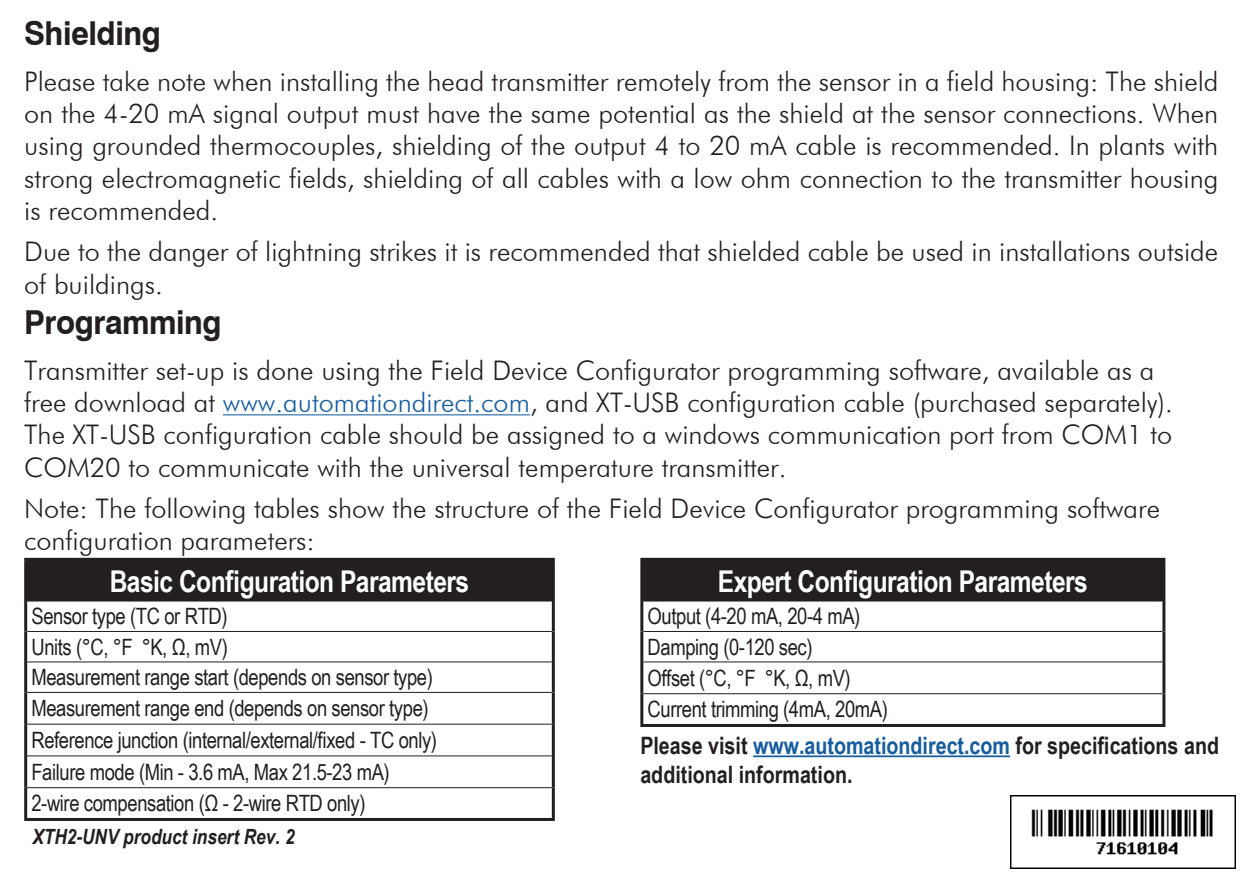
<style>
.page{position:relative;width:1253px;height:886px;background:#fff}
.page>*{position:absolute;margin:0;border:0;box-sizing:border-box;transform-origin:0 0}
.Small_Subhead{font:700 33px "Swiss 721 BT";letter-spacing:-.015em;color:#231f20;scale:.95 1}
.Table_Titles{font:700 30px "Arial Narrow";letter-spacing:-.02em;color:#fff}
.Body{font:300 27px/32.4px "Futura BT";color:#231f20}
.Call_Out{font:700 24px/28.8px "Arial Narrow";color:#231f20}
.Table_Body{font:22.5px "Arial Narrow";letter-spacing:-.02em;color:#231f20}
.Take-note{font:italic 700 21px "Arial Narrow";color:#231f20}
.s1{color:#175d9e}
</style>
<div class="page">
<hr style="left:223px;top:414px;width:307px;height:1px;background:#175d9e">
<div style="left:26px;top:559px;width:527px;height:42px;background:#231f20"></div>
<svg style="left:27px;top:601px;width:525px;height:217px"></svg>
<hr style="left:24px;top:558px;width:531px;height:3px;background:#231f20">
<hr style="left:24px;top:561px;width:3px;height:40px;background:#231f20">
<hr style="left:552px;top:561px;width:3px;height:40px;background:#231f20">
<hr style="left:24px;top:601px;width:3px;height:30px;background:#231f20">
<hr style="left:552px;top:601px;width:3px;height:30px;background:#231f20">
<hr style="left:24px;top:631px;width:3px;height:31px;background:#231f20">
<hr style="left:552px;top:631px;width:3px;height:31px;background:#231f20">
<hr style="left:24px;top:662px;width:3px;height:30px;background:#231f20">
<hr style="left:552px;top:662px;width:3px;height:30px;background:#231f20">
<hr style="left:24px;top:692px;width:3px;height:32px;background:#231f20">
<hr style="left:552px;top:692px;width:3px;height:32px;background:#231f20">
<hr style="left:24px;top:724px;width:3px;height:32px;background:#231f20">
<hr style="left:552px;top:724px;width:3px;height:32px;background:#231f20">
<hr style="left:24px;top:756px;width:3px;height:31px;background:#231f20">
<hr style="left:552px;top:756px;width:3px;height:31px;background:#231f20">
<hr style="left:24px;top:787px;width:3px;height:31px;background:#231f20">
<hr style="left:552px;top:787px;width:3px;height:31px;background:#231f20">
<hr style="left:24px;top:818px;width:531px;height:3px;background:#231f20">
<hr style="left:27px;top:631px;width:525px;height:1px;background:#231f20">
<hr style="left:27px;top:661px;width:525px;height:1px;background:#231f20">
<hr style="left:27px;top:692px;width:525px;height:1px;background:#231f20">
<hr style="left:27px;top:723px;width:525px;height:1px;background:#231f20">
<hr style="left:27px;top:755px;width:525px;height:1px;background:#231f20">
<hr style="left:27px;top:787px;width:525px;height:1px;background:#231f20">
<div style="left:642px;top:559px;width:522px;height:42px;background:#231f20"></div>
<svg style="left:643px;top:601px;width:519px;height:123px"></svg>
<hr style="left:640px;top:558px;width:525px;height:3px;background:#231f20">
<hr style="left:640px;top:561px;width:3px;height:40px;background:#231f20">
<hr style="left:1162px;top:561px;width:3px;height:40px;background:#231f20">
<hr style="left:640px;top:601px;width:3px;height:30px;background:#231f20">
<hr style="left:1162px;top:601px;width:3px;height:30px;background:#231f20">
<hr style="left:640px;top:631px;width:3px;height:31px;background:#231f20">
<hr style="left:1162px;top:631px;width:3px;height:31px;background:#231f20">
<hr style="left:640px;top:662px;width:3px;height:31px;background:#231f20">
<hr style="left:1162px;top:662px;width:3px;height:31px;background:#231f20">
<hr style="left:640px;top:693px;width:3px;height:31px;background:#231f20">
<hr style="left:1162px;top:693px;width:3px;height:31px;background:#231f20">
<hr style="left:640px;top:724px;width:525px;height:3px;background:#231f20">
<hr style="left:643px;top:631px;width:519px;height:1px;background:#231f20">
<hr style="left:643px;top:661px;width:519px;height:1px;background:#231f20">
<hr style="left:643px;top:693px;width:519px;height:1px;background:#231f20">
<hr style="left:753px;top:755px;width:257px;height:2px;background:#175d9e">
<img style="left:1010px;top:795px;width:225px;height:73px">
<p class="Small_Subhead" style="left:24px;top:11px;width:145px">Shielding</p>
<p class="Body" style="left:24px;top:64px;width:1196px;text-align:justify">Please take note when installing the head transmitter remotely from the sensor in a field housing: The shield on the 4-20 mA signal output must have the same potential as the shield at the sensor connections. When using grounded thermocouples, shielding of the output 4 to 20 mA cable is recommended. In plants with strong electromagnetic fields, shielding of all cables with a low ohm connection to the transmitter housing is recommended.</p>
<p class="Body" style="left:24px;top:235px;width:1195px">Due to the danger of lightning strikes it is recommended that shielded cable be used in installations outside of buildings.</p>
<p class="Small_Subhead" style="left:24px;top:300px;width:209px">Programming</p>
<p class="Body" style="left:24px;top:353px;width:1150px">Transmitter set-up is done using the Field Device Configurator programming software, available as a free download at <span class="s1">www.automationdirect.com</span>, and XT-USB configuration cable (purchased separately).<br>The XT-USB configuration cable should be assigned to a windows communication port from COM1 to COM20 to communicate with the universal temperature transmitter.</p>
<p class="Body" style="left:24px;top:492px;width:1137px">Note: The following tables show the structure of the Field Device Configurator programming software configuration parameters:</p>
<p class="Table_Titles" style="left:110px;top:558px;width:361px">Basic Configuration Parameters</p>
<p class="Table_Body" style="left:31px;top:600px;width:198px">Sensor type (TC or RTD)</p>
<p class="Table_Body" style="left:31px;top:630px;width:198px">Units (°C, °F °K, Ω, mV)</p>
<p class="Table_Body" style="left:31px;top:661px;width:403px">Measurement range start (depends on sensor type)</p>
<p class="Table_Body" style="left:31px;top:692px;width:399px">Measurement range end (depends on sensor type)</p>
<p class="Table_Body" style="left:31px;top:723px;width:407px">Reference junction (internal/external/fixed - TC only)</p>
<p class="Table_Body" style="left:31px;top:755px;width:360px">Failure mode (Min - 3.6 mA, Max 21.5-23 mA)</p>
<p class="Table_Body" style="left:31px;top:786px;width:336px">2-wire compensation (Ω - 2-wire RTD only)</p>
<p class="Table_Titles" style="left:718px;top:558px;width:371px">Expert Configuration Parameters</p>
<p class="Table_Body" style="left:648px;top:600px;width:214px">Output (4-20 mA, 20-4 mA)</p>
<p class="Table_Body" style="left:648px;top:630px;width:166px">Damping (0-120 sec)</p>
<p class="Table_Body" style="left:648px;top:661px;width:205px">Offset (°C, °F °K, Ω, mV)</p>
<p class="Table_Body" style="left:648px;top:692px;width:242px">Current trimming (4mA, 20mA)</p>
<p class="Call_Out" style="left:640px;top:729px;width:580px">Please visit <span class="s1">www.automationdirect.com</span> for specifications and additional information.</p>
<p class="Take-note" style="left:32px;top:820px;width:264px">XTH2-UNV product insert Rev. 2</p>
</div>
